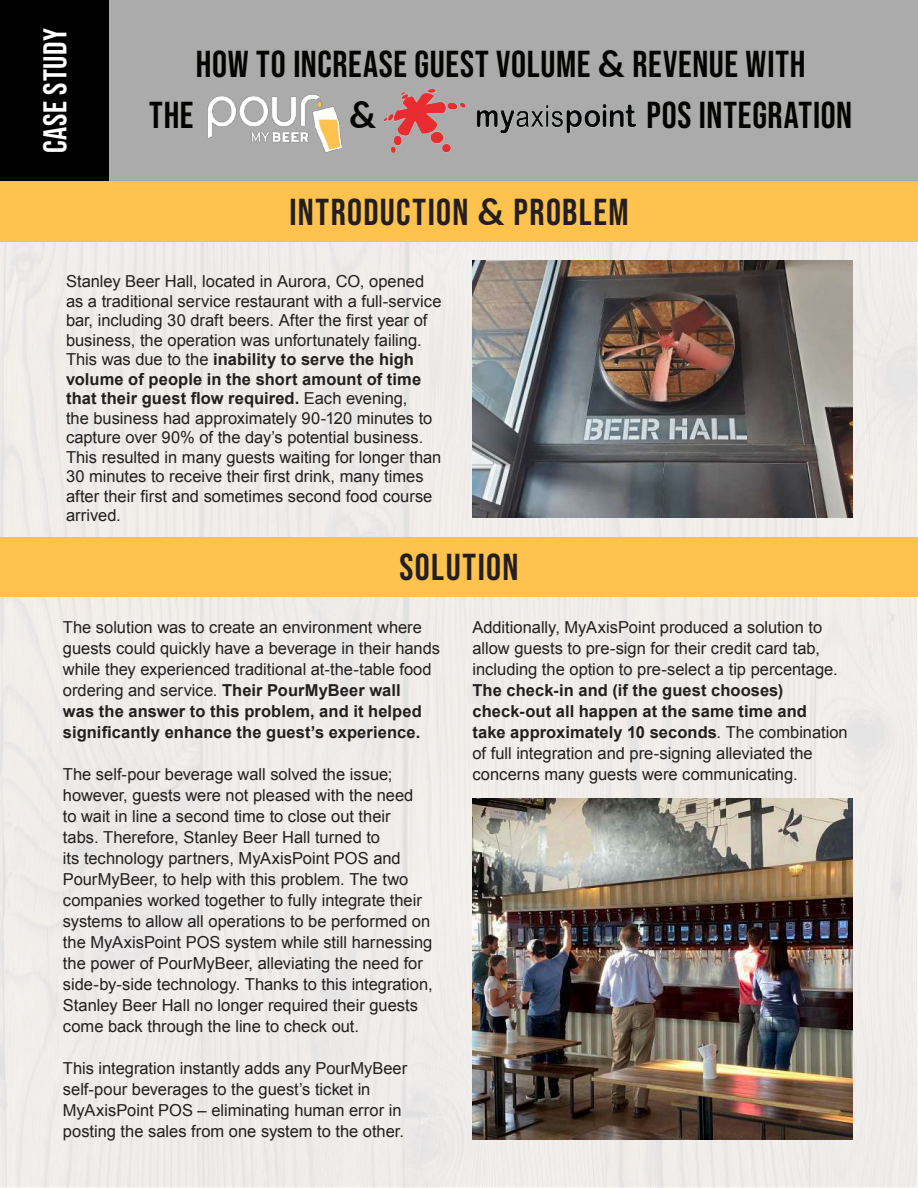
<style>
.page{position:relative;width:918px;height:1188px;background:#fff}
.page>*{position:absolute;margin:0;border:0;box-sizing:border-box;transform-origin:0 0}
.t1{font:37.5px "Bebas Neue";letter-spacing:.02em;color:#040503}
.t2{font:37.5px "Bebas Neue";letter-spacing:.035em;color:#231f20}
.t3{font:700 37.5px "Lato";color:#040503}
.t4{font:33px "Bebas Neue";letter-spacing:.02em;color:#fff}
.t5{font:16.5px/21px "Arial";color:#231f20}
.s1{font-family:"Lato";font-weight:700}
.s2{font-weight:700}
</style>
<div class="page">
<div style="left:1px;top:1px;width:916px;height:1186px;background:#efecea"></div>
<div style="left:98px;top:0;width:820px;height:181px;background:#ababab"></div>
<img style="left:472px;top:260px;width:380px;height:258px">
<img style="left:472px;top:798px;width:380px;height:342px">
<img style="left:208px;top:94px;width:133px;height:59px">
<img style="left:385px;top:89px;width:251px;height:63px">
<div style="left:0;top:0;width:109px;height:181px;background:#000"></div>
<div style="left:0;top:181px;width:918px;height:61px;background:#fec34e"></div>
<div style="left:0;top:537px;width:918px;height:60px;background:#fec34e"></div>
<h2 class="t4" style="left:36px;top:153px;width:127px;rotate:-90deg">CASE STUDY</h2>
<h1 class="t1" style="left:196px;top:42px;width:611px">HOW TO INCREASE GUEST VOLUME <span class="s1">&amp;</span> REVENUE WITH</h1>
<h1 class="t1" style="left:149px;top:93px;width:46px">THE</h1>
<h1 class="t3" style="left:349px;top:86px;width:29px">&amp;</h1>
<h1 class="t1" style="left:646px;top:93px;width:207px">POS INTEGRATION</h1>
<h1 class="t2" style="left:289px;top:191px;width:341px">INTRODUCTION <span class="s1">&amp;</span> PROBLEM</h1>
<p class="t5" style="left:66px;top:272px;width:377px;line-height:19.5px">Stanley Beer Hall, located in Aurora, CO, opened as a traditional service restaurant with a full-service bar, including 30 draft beers. After the first year of business, the operation was unfortunately failing.<br>This was due to the <span class="s2">inability to serve the high volume of people in the short amount of time that their guest flow required.</span> Each evening,<br>the business had approximately 90-120 minutes to capture over 90% of the day’s potential business.<br>This resulted in many guests waiting for longer than 30 minutes to receive their first drink, many times after their first and sometimes second food course arrived.</p>
<h1 class="t2" style="left:399px;top:546px;width:121px">SOLUTION</h1>
<p class="t5" style="left:63px;top:617px;width:379px">The solution was to create an environment where guests could quickly have a beverage in their hands while they experienced traditional at-the-table food ordering and service. <span class="s2">Their PourMyBeer wall<br>was the answer to this problem, and it helped significantly enhance the guest’s experience.</span></p>
<p class="t5" style="left:63px;top:764px;width:371px">The self-pour beverage wall solved the issue; however, guests were not pleased with the need<br>to wait in line a second time to close out their<br>tabs. Therefore, Stanley Beer Hall turned to<br>its technology partners, MyAxisPoint POS and PourMyBeer, to help with this problem. The two companies worked together to fully integrate their systems to allow all operations to be performed on the MyAxisPoint POS system while still harnessing the power of PourMyBeer, alleviating the need for side-by-side technology. Thanks to this integration, Stanley Beer Hall no longer required their guests come back through the line to check out.</p>
<p class="t5" style="left:63px;top:1058px;width:346px">This integration instantly adds any PourMyBeer self-pour beverages to the guest’s ticket in MyAxisPoint POS – eliminating human error in posting the sales from one system to the other.</p>
<p class="t5" style="left:472px;top:617px;width:367px">Additionally, MyAxisPoint produced a solution to allow guests to pre-sign for their credit card tab, including the option to pre-select a tip percentage.</p>
<p class="t5" style="left:472px;top:680px;width:377px"><span class="s2">The check-in and (if the guest chooses) check-out all happen at the same time and<br>take approximately 10 seconds</span>. The combination of full integration and pre-signing alleviated the concerns many guests were communicating.</p>
</div>
